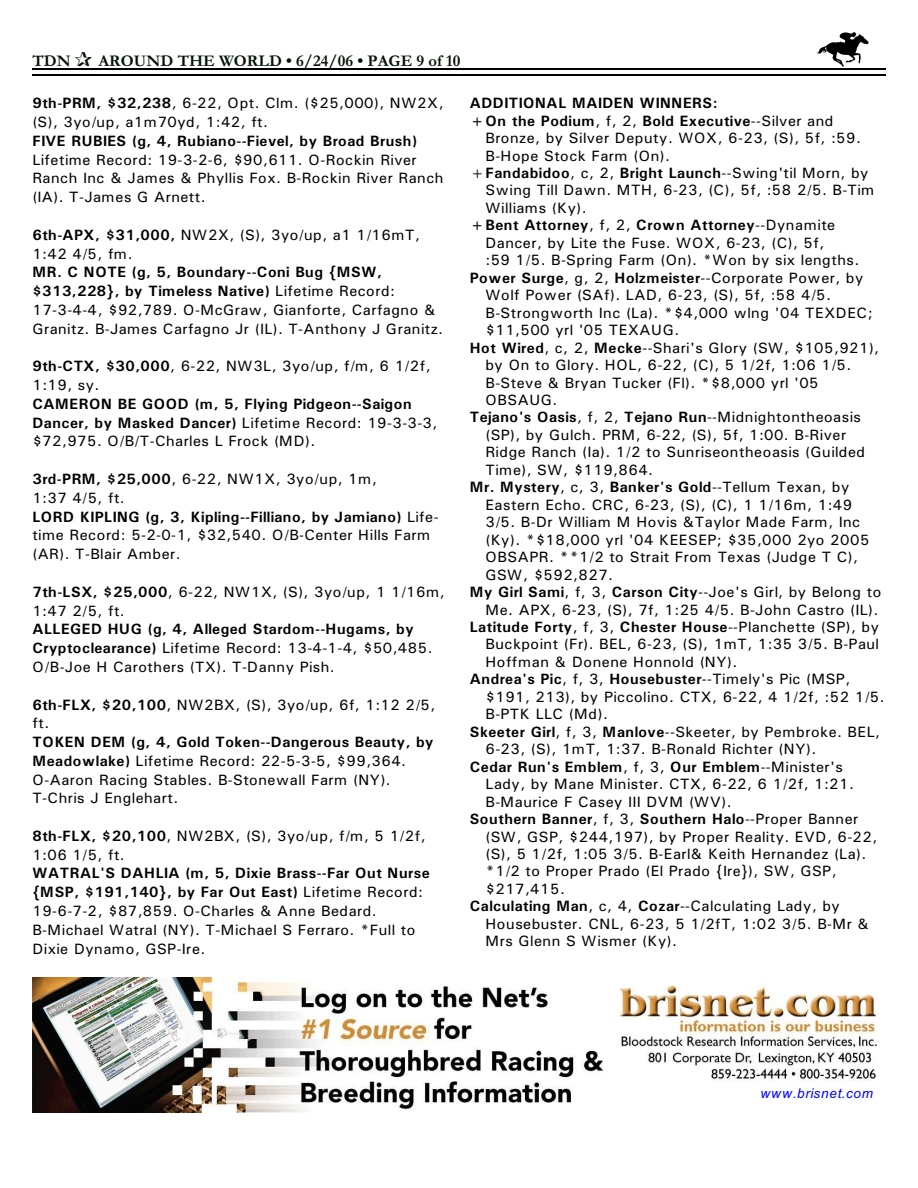
<style>
.page{position:relative;width:918px;height:1188px;background:#fff}
.page>*{position:absolute;margin:0;border:0;box-sizing:border-box;transform-origin:0 0}
.t1{font:700 16.5px "Garamond";color:#001400}
.t2{font:15px/18.8px "Univers";letter-spacing:.035em;color:#000}
.t3{font:700 15px/18.8px "Univers";letter-spacing:.035em;color:#000}
.t4{font:italic 13.5px "Arial";letter-spacing:.06em;color:#00f}
.s1{font-weight:700}
.s2{font-weight:400}
</style>
<div class="page">
<img style="left:817px;top:32px;width:51px;height:34px">
<hr style="left:32px;top:68px;width:853px;height:1px;background:#000">
<hr style="left:32px;top:75px;width:853px;height:1px;background:#000">
<img style="left:32px;top:977px;width:847px;height:135px">
<p class="t1" style="left:32px;top:55px;width:40px">TDN</p>
<p class="t1" style="left:98px;top:55px;width:364px">AROUND THE WORLD • 6/24/06 • PAGE 9 of 10</p>
<p class="t2" style="left:32px;top:95px;width:413px"><span class="s1">9th-PRM, $32,238</span>, 6-22, Opt. Clm. ($25,000), NW2X, (S), 3yo/up, a1m70yd, 1:42, ft.</p>
<p class="t3" style="left:32px;top:133px;width:386px">FIVE RUBIES (g, 4, Rubiano--Fievel, by Broad Brush)</p>
<p class="t2" style="left:32px;top:151px;width:413px">Lifetime Record: 19-3-2-6, $90,611. O-Rockin River<br>Ranch Inc &amp; James &amp; Phyllis Fox. B-Rockin River Ranch (IA). T-James G Arnett.</p>
<p class="t2" style="left:32px;top:226px;width:389px"><span class="s1">6th-APX, $31,000,</span> NW2X, (S), 3yo/up, a1 1/16mT,<br>1:42 4/5, fm.</p>
<p class="t2" style="left:32px;top:264px;width:412px"><span class="s1">MR. C NOTE (g, 5, Boundary--Coni Bug {MSW, $313,228}, by Timeless Native)</span> Lifetime Record:<br>17-3-4-4, $92,789. O-McGraw, Gianforte, Carfagno &amp; Granitz. B-James Carfagno Jr (IL). T-Anthony J Granitz.</p>
<p class="t2" style="left:32px;top:358px;width:400px"><span class="s1">9th-CTX, $30,000</span>, 6-22, NW3L, 3yo/up, f/m, 6 1/2f,<br>1:19, sy.</p>
<p class="t3" style="left:32px;top:396px;width:407px">CAMERON BE GOOD (m, 5, Flying Pidgeon--Saigon<br>Dancer, by Masked Dancer) <span class="s2">Lifetime Record: 19-3-3-3, $72,975. O/B/T-Charles L Frock (MD).</span></p>
<p class="t2" style="left:32px;top:471px;width:408px"><span class="s1">3rd-PRM, $25,000</span>, 6-22, NW1X, 3yo/up, 1m,<br>1:37 4/5, ft.<br><span class="s1">LORD KIPLING (g, 3, Kipling--Filliano, by Jamiano)</span> Life&shy;time Record: 5-2-0-1, $32,540. O/B-Center Hills Farm (AR). T-Blair Amber.</p>
<p class="t2" style="left:32px;top:584px;width:414px"><span class="s1">7th-LSX, $25,000</span>, 6-22, NW1X, (S), 3yo/up, 1 1/16m,<br>1:47 2/5, ft.</p>
<p class="t2" style="left:32px;top:621px;width:402px"><span class="s1">ALLEGED HUG (g, 4, Alleged Stardom--Hugams, by<br>Cryptoclearance)</span> Lifetime Record: 13-4-1-4, $50,485.<br>O/B-Joe H Carothers (TX). T-Danny Pish.</p>
<p class="t2" style="left:32px;top:696px;width:405px"><span class="s1">6th-FLX, $20,100</span>, NW2BX, (S), 3yo/up, 6f, 1:12 2/5, ft.</p>
<p class="t2" style="left:32px;top:734px;width:403px"><span class="s1">TOKEN DEM (g, 4, Gold Token--Dangerous Beauty, by Meadowlake)</span> Lifetime Record: 22-5-3-5, $99,364.<br>O-Aaron Racing Stables. B-Stonewall Farm (NY).<br>T-Chris J Englehart.</p>
<p class="t2" style="left:32px;top:828px;width:395px"><span class="s1">8th-FLX, $20,100</span>, NW2BX, (S), 3yo/up, f/m, 5 1/2f,<br>1:06 1/5, ft.</p>
<p class="t2" style="left:32px;top:865px;width:399px"><span class="s1">WATRAL'S DAHLIA (m, 5, Dixie Brass--Far Out Nurse {MSP, $191,140}, by Far Out East)</span> Lifetime Record:<br>19-6-7-2, $87,859. O-Charles &amp; Anne Bedard.<br>B-Michael Watral (NY). T-Michael S Ferraro. *Full to Dixie Dynamo, GSP-Ire.</p>
<p class="t3" style="left:470px;top:95px;width:250px">ADDITIONAL MAIDEN WINNERS:</p>
<p class="t3" style="left:470px;top:112px;width:365px">+On the Podium<span class="s2">, f, 2,</span> Bold Executive<span class="s2">--Silver and</span></p>
<p class="t2" style="left:485px;top:130px;width:377px">Bronze, by Silver Deputy. WOX, 6-23, (S), 5f, :59.</p>
<p class="t2" style="left:485px;top:147px;width:186px">B-Hope Stock Farm (On).</p>
<p class="t2" style="left:470px;top:165px;width:400px">+<span class="s1">Fandabidoo</span>, c, 2, <span class="s1">Bright Launch</span>--Swing'til Morn, by</p>
<p class="t2" style="left:485px;top:182px;width:390px">Swing Till Dawn. MTH, 6-23, (C), 5f, :58 2/5. B-Tim</p>
<p class="t2" style="left:485px;top:200px;width:103px">Williams (Ky).</p>
<p class="t3" style="left:470px;top:217px;width:367px">+Bent Attorney<span class="s2">, f, 2,</span> Crown Attorney<span class="s2">--Dynamite</span></p>
<p class="t2" style="left:485px;top:235px;width:340px">Dancer, by Lite the Fuse. WOX, 6-23, (C), 5f,</p>
<p class="t2" style="left:485px;top:252px;width:376px">:59 1/5. B-Spring Farm (On). *Won by six lengths.</p>
<p class="t2" style="left:470px;top:270px;width:395px"><span class="s1">Power Surge</span>, g, 2, <span class="s1">Holzmeister</span>--Corporate Power, by</p>
<p class="t2" style="left:485px;top:287px;width:347px">Wolf Power (SAf). LAD, 6-23, (S), 5f, :58 4/5.</p>
<p class="t2" style="left:485px;top:304px;width:389px">B-Strongworth Inc (La). *$4,000 wlng '04 TEXDEC;</p>
<p class="t2" style="left:485px;top:322px;width:195px">$11,500 yrl '05 TEXAUG.</p>
<p class="t2" style="left:470px;top:339px;width:411px"><span class="s1">Hot Wired</span>, c, 2, <span class="s1">Mecke</span>--Shari's Glory (SW, $105,921),</p>
<p class="t2" style="left:485px;top:357px;width:368px">by On to Glory. HOL, 6-22, (C), 5 1/2f, 1:06 1/5.</p>
<p class="t2" style="left:485px;top:374px;width:335px">B-Steve &amp; Bryan Tucker (Fl). *$8,000 yrl '05</p>
<p class="t2" style="left:485px;top:392px;width:74px">OBSAUG.</p>
<p class="t2" style="left:470px;top:409px;width:393px"><span class="s1">Tejano's Oasis</span>, f, 2, <span class="s1">Tejano Run</span>--Midnightontheoasis</p>
<p class="t2" style="left:485px;top:427px;width:362px">(SP), by Gulch. PRM, 6-22, (S), 5f, 1:00. B-River</p>
<p class="t2" style="left:485px;top:444px;width:381px">Ridge Ranch (Ia). 1/2 to Sunriseontheoasis (Guilded</p>
<p class="t2" style="left:485px;top:462px;width:169px">Time), SW, $119,864.</p>
<p class="t3" style="left:470px;top:479px;width:381px">Mr. Mystery<span class="s2">, c, 3,</span> Banker's Gold<span class="s2">--Tellum Texan, by</span></p>
<p class="t2" style="left:485px;top:497px;width:368px">Eastern Echo. CRC, 6-23, (S), (C), 1 1/16m, 1:49</p>
<p class="t2" style="left:485px;top:514px;width:376px">3/5. B-Dr William M Hovis &amp;Taylor Made Farm, Inc</p>
<p class="t2" style="left:485px;top:531px;width:386px">(Ky). *$18,000 yrl '04 KEESEP; $35,000 2yo 2005</p>
<p class="t2" style="left:485px;top:549px;width:374px">OBSAPR. **1/2 to Strait From Texas (Judge T C),</p>
<p class="t2" style="left:485px;top:566px;width:129px">GSW, $592,827.</p>
<p class="t2" style="left:470px;top:584px;width:413px"><span class="s1">My Girl Sami</span>, f, 3, <span class="s1">Carson City</span>--Joe's Girl, by Belong to</p>
<p class="t2" style="left:485px;top:601px;width:395px">Me. APX, 6-23, (S), 7f, 1:25 4/5. B-John Castro (IL).</p>
<p class="t3" style="left:470px;top:619px;width:411px">Latitude Forty<span class="s2">, f, 3,</span> Chester House<span class="s2">--Planchette (SP), by</span></p>
<p class="t2" style="left:485px;top:636px;width:395px">Buckpoint (Fr). BEL, 6-23, (S), 1mT, 1:35 3/5. B-Paul</p>
<p class="t2" style="left:485px;top:654px;width:253px">Hoffman &amp; Donene Honnold (NY).</p>
<p class="t2" style="left:470px;top:671px;width:382px"><span class="s1">Andrea's Pic</span>, f, 3, <span class="s1">Housebuster</span>--Timely's Pic (MSP,</p>
<p class="t2" style="left:485px;top:689px;width:401px">$191, 213), by Piccolino. CTX, 6-22, 4 1/2f, :52 1/5.</p>
<p class="t2" style="left:485px;top:706px;width:124px">B-PTK LLC (Md).</p>
<p class="t2" style="left:470px;top:724px;width:412px"><span class="s1">Skeeter Girl</span>, f, 3, <span class="s1">Manlove</span>--Skeeter, by Pembroke. BEL,</p>
<p class="t2" style="left:485px;top:741px;width:332px">6-23, (S), 1mT, 1:37. B-Ronald Richter (NY).</p>
<p class="t3" style="left:470px;top:758px;width:375px">Cedar Run's Emblem<span class="s2">, f, 3,</span> Our Emblem<span class="s2">--Minister's</span></p>
<p class="t2" style="left:485px;top:776px;width:370px">Lady, by Mane Minister. CTX, 6-22, 6 1/2f, 1:21.</p>
<p class="t2" style="left:485px;top:793px;width:248px">B-Maurice F Casey III DVM (WV).</p>
<p class="t3" style="left:470px;top:811px;width:390px">Southern Banner<span class="s2">, f, 3,</span> Southern Halo<span class="s2">--Proper Banner</span></p>
<p class="t2" style="left:485px;top:828px;width:394px">(SW, GSP, $244,197), by Proper Reality. EVD, 6-22,</p>
<p class="t2" style="left:485px;top:846px;width:383px">(S), 5 1/2f, 1:05 3/5. B-Earl&amp; Keith Hernandez (La).</p>
<p class="t2" style="left:485px;top:863px;width:353px">*1/2 to Proper Prado (El Prado {Ire}), SW, GSP,</p>
<p class="t2" style="left:485px;top:881px;width:81px">$217,415.</p>
<p class="t2" style="left:470px;top:898px;width:372px"><span class="s1">Calculating Man</span>, c, 4, <span class="s1">Cozar</span>--Calculating Lady, by</p>
<p class="t2" style="left:485px;top:916px;width:385px">Housebuster. CNL, 6-23, 5 1/2fT, 1:02 3/5. B-Mr &amp;</p>
<p class="t2" style="left:485px;top:933px;width:193px">Mrs Glenn S Wismer (Ky).</p>
<p class="t4" style="left:760px;top:1088px;width:114px">www.brisnet.com</p>
</div>
